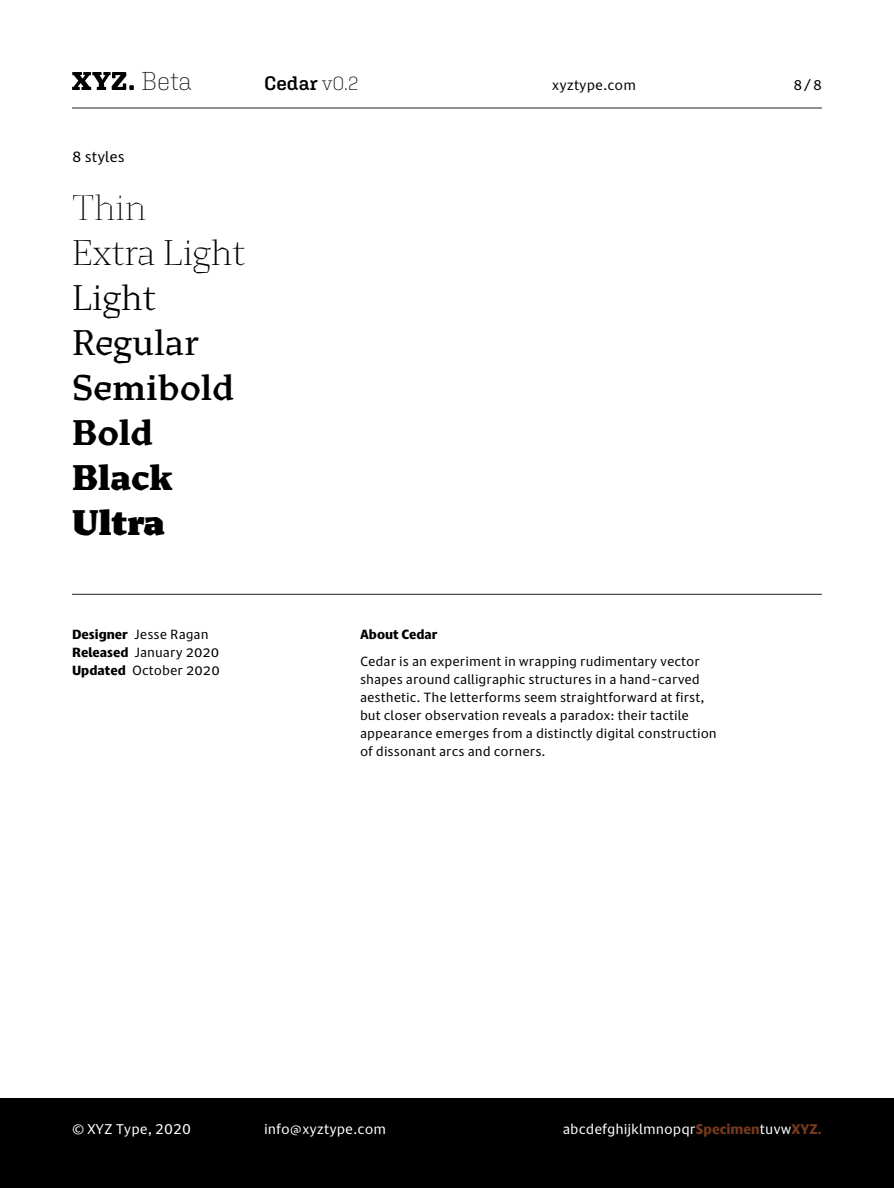
<style>
.page{position:relative;width:894px;height:1188px;background:#fff}
.page>*{position:absolute;margin:0;border:0;box-sizing:border-box;transform-origin:0 0}
.t1{font:200 36px "Cedarv 02";color:#000}
.t2{font:600 36px "Cedarv 02";color:#000}
.t3{font:36px "Cedarv 02";color:#000}
.t4{font:300 36px "Cedarv 02";color:#000}
.t5{font:900 36px "Cedarv 02";letter-spacing:-.005em;color:#000}
.t6{font:900 36px "Cedarv 02";color:#000}
.t7{font:100 36px "Cedarv 02";color:#000}
.t8{font:700 36px "Cedarv 02";color:#000}
.t9{font:200 25.8px "Aglet Slab";color:#231f20}
.t10{font:600 19.5px "Aglet Slab";color:#000}
.Page_headers{font:14.25px "Grep D06";color:#000}
.t11{font:13.5px "Grep D06";color:#fff}
.t12{font:13.5px "Grep D06";color:#000}
.Paragraph_text{font:12.75px/18px "Grep D06";color:#000}
.Designers_special__n{font:12.75px "Grep D06";color:#000}
.Paragraph_text-2{font:700 12.75px "Grep D06";color:#000}
.s1{font-weight:200}
.s2{font-weight:700}
.s3{font-weight:700;color:#75391c}
</style>
<div class="page">
<div style="left:0;top:1098px;width:893px;height:90px;background:#000"></div>
<svg style="left:72px;top:72px;width:62px;height:18px"></svg>
<hr style="left:72px;top:108px;width:749px;height:1px;background:#231f20">
<hr style="left:72px;top:594px;width:749px;height:1px;background:#231f20">
<h2 class="t9" style="left:141px;top:66px;width:52px">Beta</h2>
<h3 class="t10" style="left:264px;top:71px;width:96px">Cedar <span class="s1">v0.2</span></h3>
<p class="t12" style="left:551px;top:75px;width:85px">xyztype.com</p>
<p class="t12" style="left:793px;top:75px;width:30px">8/8</p>
<p class="Page_headers" style="left:72px;top:146px;width:54px">8 styles</p>
<p class="t7" style="left:72px;top:188px;width:76px">Thin</p>
<p class="t1" style="left:72px;top:233px;width:175px">Extra Light</p>
<p class="t4" style="left:72px;top:278px;width:85px">Light</p>
<p class="t3" style="left:72px;top:323px;width:128px">Regular</p>
<p class="t2" style="left:72px;top:368px;width:163px">Semibold</p>
<p class="t8" style="left:72px;top:412px;width:82px">Bold</p>
<p class="t5" style="left:72px;top:457px;width:102px">Black</p>
<p class="t6" style="left:72px;top:502px;width:94px">Ultra</p>
<p class="Designers_special__n" style="left:72px;top:625px;width:138px"><span class="s2">Designer</span> Jesse Ragan</p>
<p class="Paragraph_text" style="left:72px;top:643px;width:149px"><span class="s2">Released</span> January 2020<br><span class="s2">Updated</span> October 2020</p>
<p class="Paragraph_text-2" style="left:360px;top:625px;width:79px">About Cedar</p>
<p class="Paragraph_text" style="left:360px;top:652px;width:358px">Cedar is an experiment in wrapping rudimentary vector shapes around calligraphic structures in a hand-carved aesthetic. The letterforms seem straightforward at first, but closer observation reveals a paradox: their tactile appearance emerges from a distinctly digital construction of dissonant arcs and corners.</p>
<p class="t11" style="left:72px;top:1119px;width:120px">© XYZ Type, 2020</p>
<p class="t11" style="left:264px;top:1119px;width:123px">info@xyztype.com</p>
<p class="t11" style="left:562px;top:1119px;width:260px">abcdefghijklmnopqr<span class="s3">Specimen</span>tuvw<span class="s3">XYZ.</span></p>
</div>
